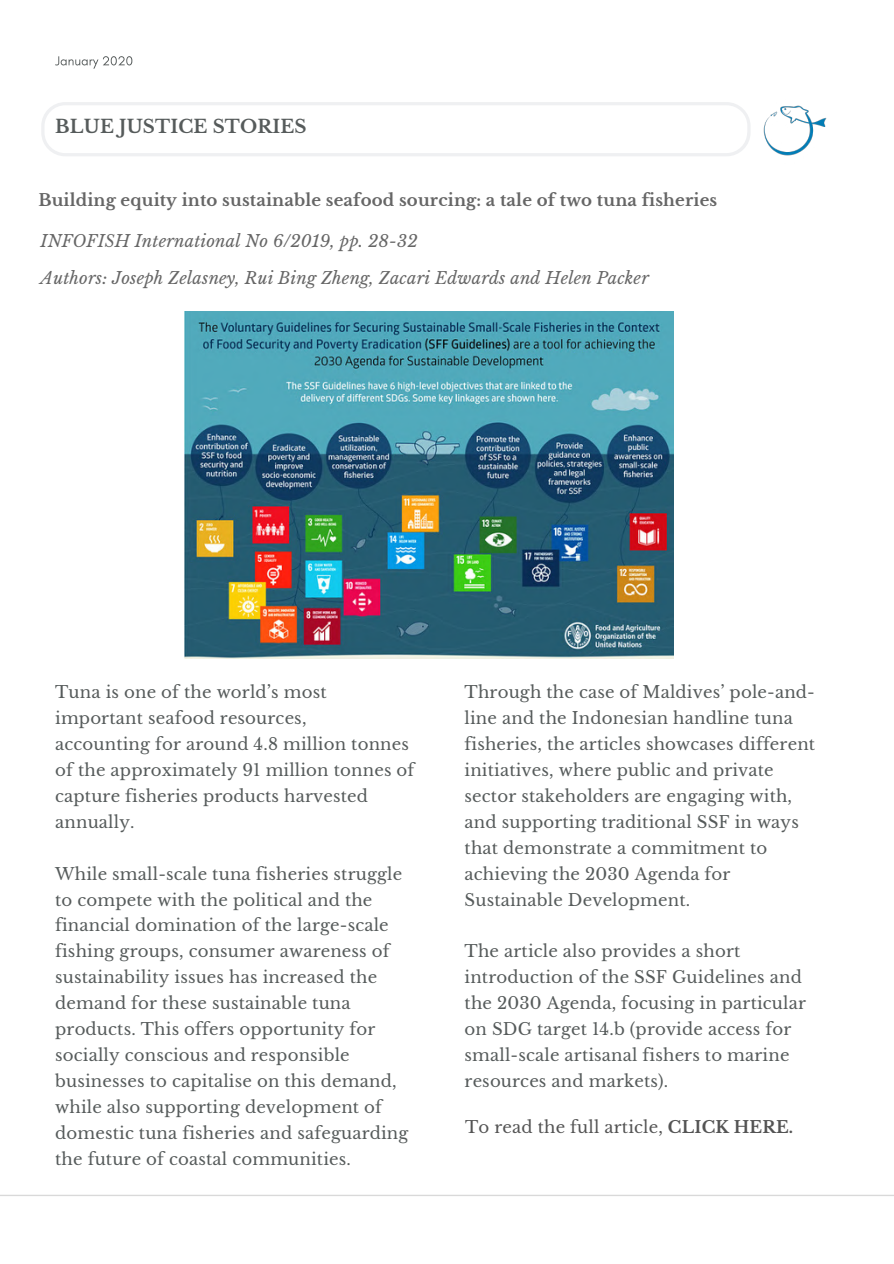
<style>
.page{position:relative;width:894px;height:1264px;background:#fff}
.page>*{position:absolute;margin:0;border:0;box-sizing:border-box;transform-origin:0 0}
.t1{font:700 18.15px "Libre Baskerville";letter-spacing:.01em;color:#565b5b}
.t2{font:16.5px/26px "Libre Baskerville";letter-spacing:.01em;color:#565b5b}
.t3{font:italic 16.5px "Libre Baskerville";letter-spacing:.01em;color:#666}
.t4{font:700 16.5px "Libre Baskerville";letter-spacing:.01em;color:#666}
.t5{font:16.5px "Libre Baskerville";letter-spacing:.01em;color:#545454}
.s1{font-weight:700}
</style>
<div class="page">
<svg style="left:0;top:1195px;width:893px;height:1px"></svg>
<svg style="left:41px;top:102px;width:709px;height:54px"></svg>
<img style="left:763px;top:105px;width:64px;height:51px">
<img style="left:184px;top:312px;width:489px;height:347px">
<svg style="left:55px;top:56px;width:77px;height:13px"></svg>
<p class="t1" style="left:55px;top:116px;width:253px">BLUE JUSTICE STORIES</p>
<p class="t4" style="left:38px;top:190px;width:680px">Building equity into sustainable seafood sourcing: a tale of two tuna fisheries</p>
<p class="t3" style="left:41px;top:231px;width:379px">INFOFISH International No 6/2019, pp. 28-32</p>
<p class="t3" style="left:41px;top:268px;width:609px">Authors: Joseph Zelasney, Rui Bing Zheng, Zacari Edwards and Helen Packer</p>
<p class="t2" style="left:55px;top:679px;width:360px">Tuna is one of the world’s most important seafood resources,<br>accounting for around 4.8 million tonnes of the approximately 91 million tonnes of capture fisheries products harvested annually.</p>
<p class="t2" style="left:55px;top:860px;width:354px">While small-scale tuna fisheries struggle to compete with the political and the financial domination of the large-scale fishing groups, consumer awareness of sustainability issues has increased the demand for these sustainable tuna products. This offers opportunity for socially conscious and responsible businesses to capitalise on this demand, while also supporting development of domestic tuna fisheries and safeguarding the future of coastal communities.</p>
<p class="t2" style="left:464px;top:679px;width:352px">Through the case of Maldives’ pole-and&shy;line and the Indonesian handline tuna fisheries, the articles showcases different initiatives, where public and private sector stakeholders are engaging with, and supporting traditional SSF in ways that demonstrate a commitment to achieving the 2030 Agenda for Sustainable Development.</p>
<p class="t2" style="left:464px;top:938px;width:343px">The article also provides a short introduction of the SSF Guidelines and the 2030 Agenda, focusing in particular on SDG target 14.b (provide access for small-scale artisanal fishers to marine resources and markets).</p>
<p class="t5" style="left:465px;top:1117px;width:329px">To read the full article, <span class="s1">CLICK HERE.</span></p>
</div>
